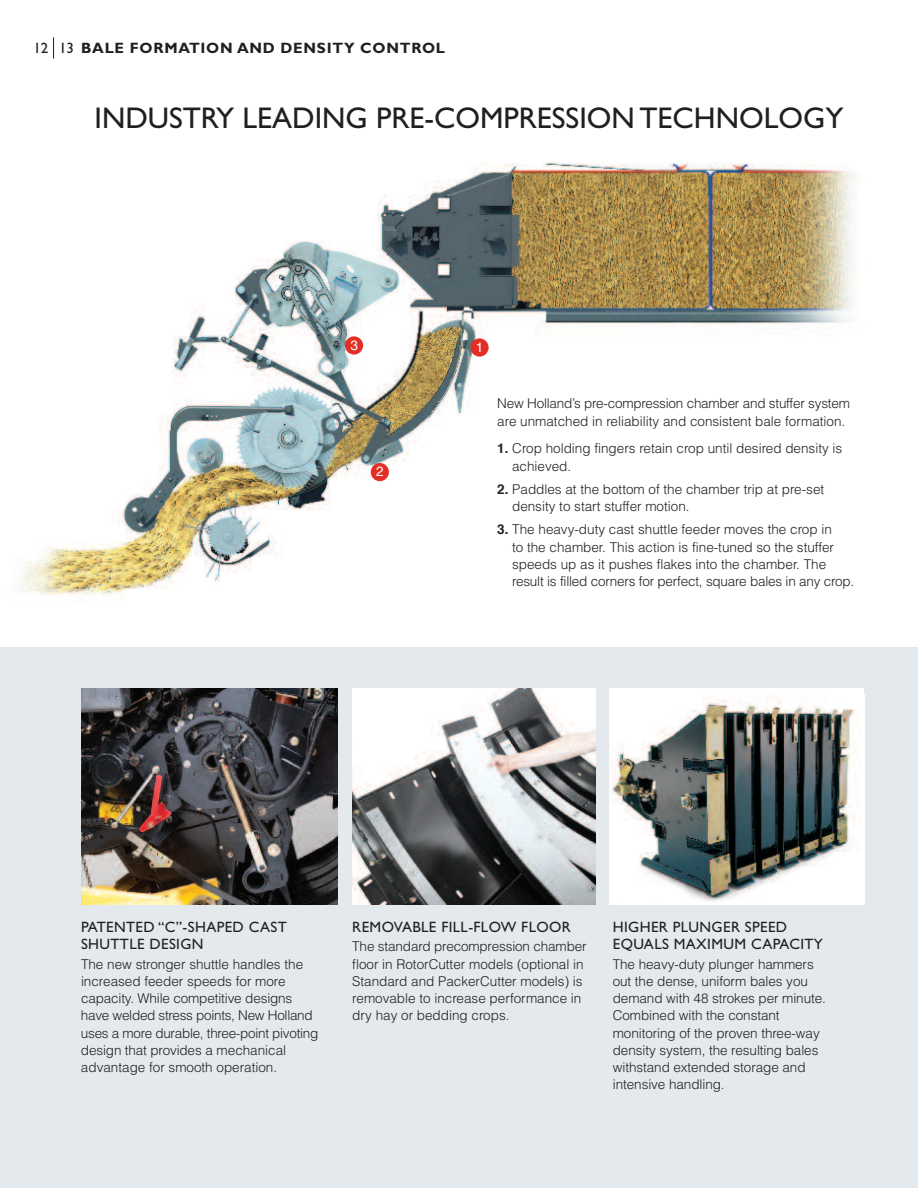
<style>
.page{position:relative;width:918px;height:1188px;background:#fff}
.page>*{position:absolute;margin:0;border:0;box-sizing:border-box;transform-origin:0 0}
.t1{font:30px "Gill Sans";color:#231f20}
.t2{font:15px/17.2px "Gill Sans";letter-spacing:.025em;color:#231f20}
.t3{font:700 15px "Gill Sans";letter-spacing:.05em;color:#231f20}
.t4{font:300 13.5px/17.2px "Helvetica";color:#231f20}
.t5{font:13.5px "Helvetica";color:#fff}
.s1{font-weight:400}
.s2{font-weight:700}
</style>
<div class="page">
<div style="left:0;top:647px;width:918px;height:541px;background:#e4e9ed"></div>
<img style="left:21px;top:162px;width:835px;height:438px">
<img style="left:352px;top:688px;width:243px;height:216px">
<svg style="left:53px;top:37px;width:1px;height:22px"></svg>
<img style="left:81px;top:688px;width:257px;height:216px">
<div style="left:470px;top:338px;width:19px;height:19px;background:#e32d25;border-radius:50%"></div>
<div style="left:371px;top:463px;width:18px;height:18px;background:#e32d25;border-radius:50%"></div>
<div style="left:345px;top:336px;width:18px;height:19px;background:#e32d25;border-radius:50%"></div>
<div style="left:609px;top:688px;width:255px;height:216px;background:#fff"></div>
<img style="left:609px;top:694px;width:252px;height:207px">
<p class="t3" style="left:33px;top:42px;width:413px"><span class="s1">12 13</span> BALE FORMATION AND DENSITY CONTROL</p>
<h1 class="t1" style="left:94px;top:107px;width:750px">INDUSTRY LEADING PRE-COMPRESSIONTECHNOLOGY</h1>
<p class="t5" style="left:350px;top:340px;width:9px">3</p>
<p class="t5" style="left:376px;top:467px;width:9px">2</p>
<p class="t5" style="left:476px;top:342px;width:9px">1</p>
<p class="t4" style="left:497px;top:396px;width:354px">New Holland’s pre-compression chamber and stuffer system are unmatched in reliability and consistent bale formation.</p>
<p class="t4" style="left:512px;top:441px;width:332px;text-indent:-15px"><span class="s2">1.</span> Crop holding fingers retain crop until desired density is achieved.</p>
<p class="t4" style="left:512px;top:482px;width:314px;text-indent:-15px"><span class="s2">2.</span> Paddles at the bottom of the chamber trip at pre-set density to start stuffer motion.</p>
<p class="t4" style="left:512px;top:522px;width:344px;text-indent:-15px"><span class="s2">3.</span> The heavy-duty cast shuttle feeder moves the crop in<br>to the chamber. This action is fine-tuned so the stuffer speeds up as it pushes flakes into the chamber. The result is filled corners for perfect, square bales in any crop.</p>
<p class="t2" style="left:81px;top:920px;width:207px">PATENTED “C”-SHAPED CAST<br>SHUTTLE DESIGN</p>
<p class="t4" style="left:81px;top:956px;width:239px">The new stronger shuttle handles the increased feeder speeds for more capacity. While competitive designs have welded stress points, New Holland uses a more durable, three-point pivoting design that provides a mechanical advantage for smooth operation.</p>
<p class="t2" style="left:352px;top:920px;width:220px">REMOVABLE FILL-FLOW FLOOR</p>
<p class="t4" style="left:352px;top:939px;width:236px">The standard precompression chamber floor in RotorCutter models (optional in Standard and PackerCutter models) is removable to increase performance in dry hay or bedding crops.</p>
<p class="t2" style="left:613px;top:920px;width:212px">HIGHER PLUNGER SPEED<br>EQUALS MAXIMUM CAPACITY</p>
<p class="t4" style="left:613px;top:956px;width:215px">The heavy-duty plunger hammers out the dense, uniform bales you demand with 48 strokes per minute.<br>Combined with the constant monitoring of the proven three-way density system, the resulting bales withstand extended storage and intensive handling.</p>
</div>
